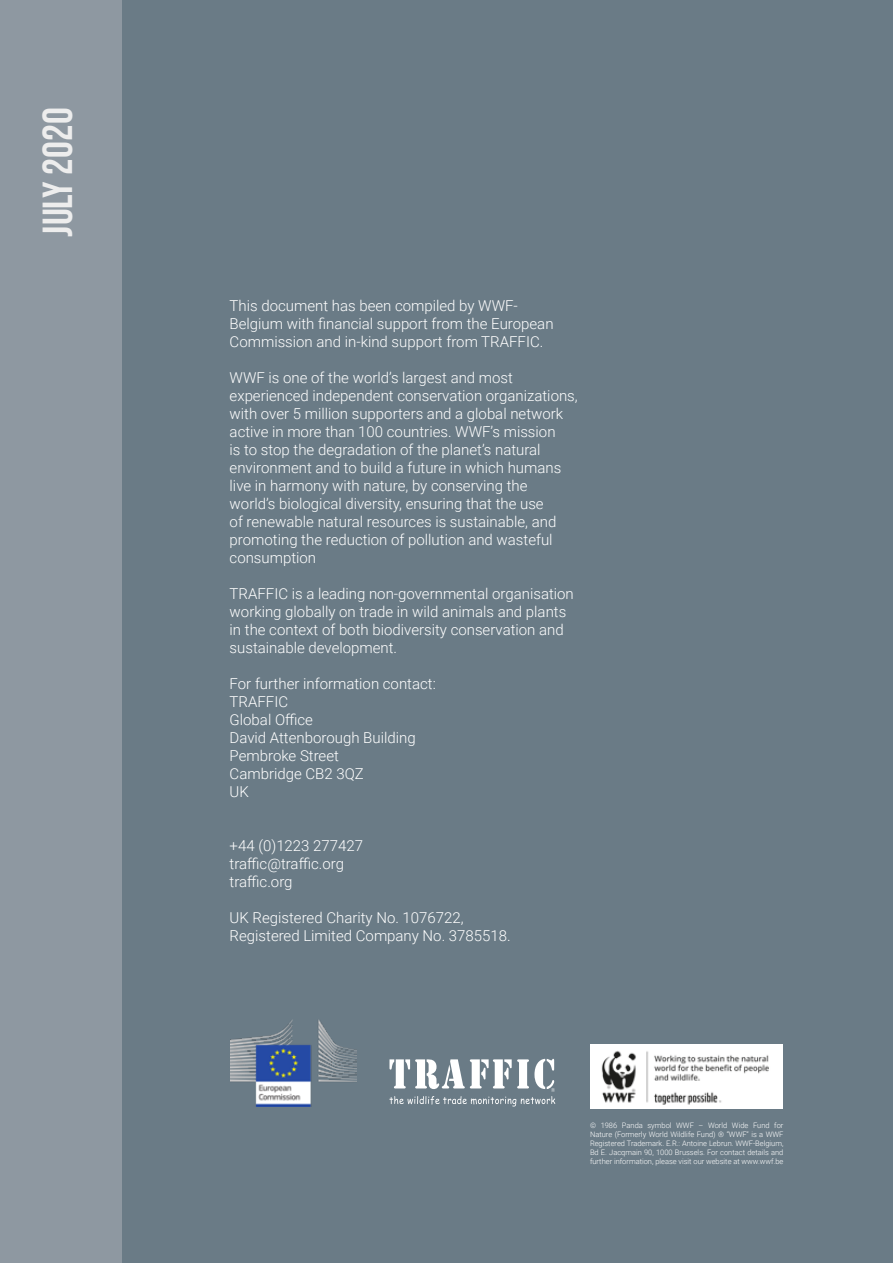
<style>
.page{position:relative;width:893px;height:1263px;background:#6a7b86}
.page>*{position:absolute;margin:0;border:0;box-sizing:border-box;transform-origin:0 0}
.t1{font:42px "Bebas Neue";color:#ededed}
.J_-_Back_Cover_TEXT{font:300 15px/18px "Roboto";color:#fff}
.J_-_Back_Cover_CHARI{font:300 15px "Roboto";color:#fff}
.J_-_Back_Cover_TEXT-2{font:300 7.5px/9px "Roboto";color:#fff;text-align:justify}
</style>
<div class="page">
<div style="left:0;top:0;width:121px;height:1263px;background:#8e98a1"></div>
<img style="left:231px;top:1019px;width:125px;height:87px">
<svg style="left:389px;top:1059px;width:166px;height:47px"></svg>
<img style="left:590px;top:1045px;width:192px;height:64px">
<p class="t1" style="left:34px;top:237px;width:131px;rotate:-90deg">JULY 2020</p>
<p class="J_-_Back_Cover_TEXT" style="left:230px;top:296px;width:325px">This document has been compiled by WWF-<br>Belgium with financial support from the European<br>Commission and in-kind support from TRAFFIC.</p>
<p class="J_-_Back_Cover_TEXT" style="left:230px;top:368px;width:350px">WWF is one of the world’s largest and most experienced independent conservation organizations, with over 5 million supporters and a global network active in more than 100 countries. WWF’s mission<br>is to stop the degradation of the planet’s natural environment and to build a future in which humans live in harmony with nature, by conserving the<br>world’s biological diversity, ensuring that the use<br>of renewable natural resources is sustainable, and promoting the reduction of pollution and wasteful consumption</p>
<p class="J_-_Back_Cover_TEXT" style="left:230px;top:584px;width:346px">TRAFFIC is a leading non-governmental organisation working globally on trade in wild animals and plants in the context of both biodiversity conservation and sustainable development.</p>
<p class="J_-_Back_Cover_TEXT" style="left:230px;top:674px;width:208px">For further information contact:</p>
<p class="J_-_Back_Cover_TEXT" style="left:230px;top:692px;width:60px">TRAFFIC</p>
<p class="J_-_Back_Cover_TEXT" style="left:230px;top:710px;width:85px">Global Office</p>
<p class="J_-_Back_Cover_TEXT" style="left:230px;top:728px;width:188px">David Attenborough Building</p>
<p class="J_-_Back_Cover_TEXT" style="left:230px;top:746px;width:111px">Pembroke Street</p>
<p class="J_-_Back_Cover_TEXT" style="left:230px;top:764px;width:136px">Cambridge CB2 3QZ</p>
<p class="J_-_Back_Cover_TEXT" style="left:230px;top:782px;width:21px">UK</p>
<p class="J_-_Back_Cover_TEXT" style="left:230px;top:836px;width:135px">+44 (0)1223 277427</p>
<p class="J_-_Back_Cover_TEXT" style="left:230px;top:854px;width:116px">traffic@traffic.org</p>
<p class="J_-_Back_Cover_TEXT" style="left:230px;top:872px;width:64px">traffic.org</p>
<p class="J_-_Back_Cover_CHARI" style="left:230px;top:907px;width:236px">UK Registered Charity No. 1076722,</p>
<p class="J_-_Back_Cover_CHARI" style="left:230px;top:925px;width:283px">Registered Limited Company No. 3785518.</p>
<p class="J_-_Back_Cover_TEXT-2" style="left:590px;top:1121px;width:195px">© 1986 Panda symbol WWF – World Wide Fund for Nature (Formerly World Wildlife Fund) ® “WWF” is a WWF Registered Trademark. E.R.: Antoine Lebrun. WWF-Belgium, Bd E. Jacqmain 90, 1000 Brussels. For contact details and further information, please visit our website at www.wwf.be</p>
</div>
